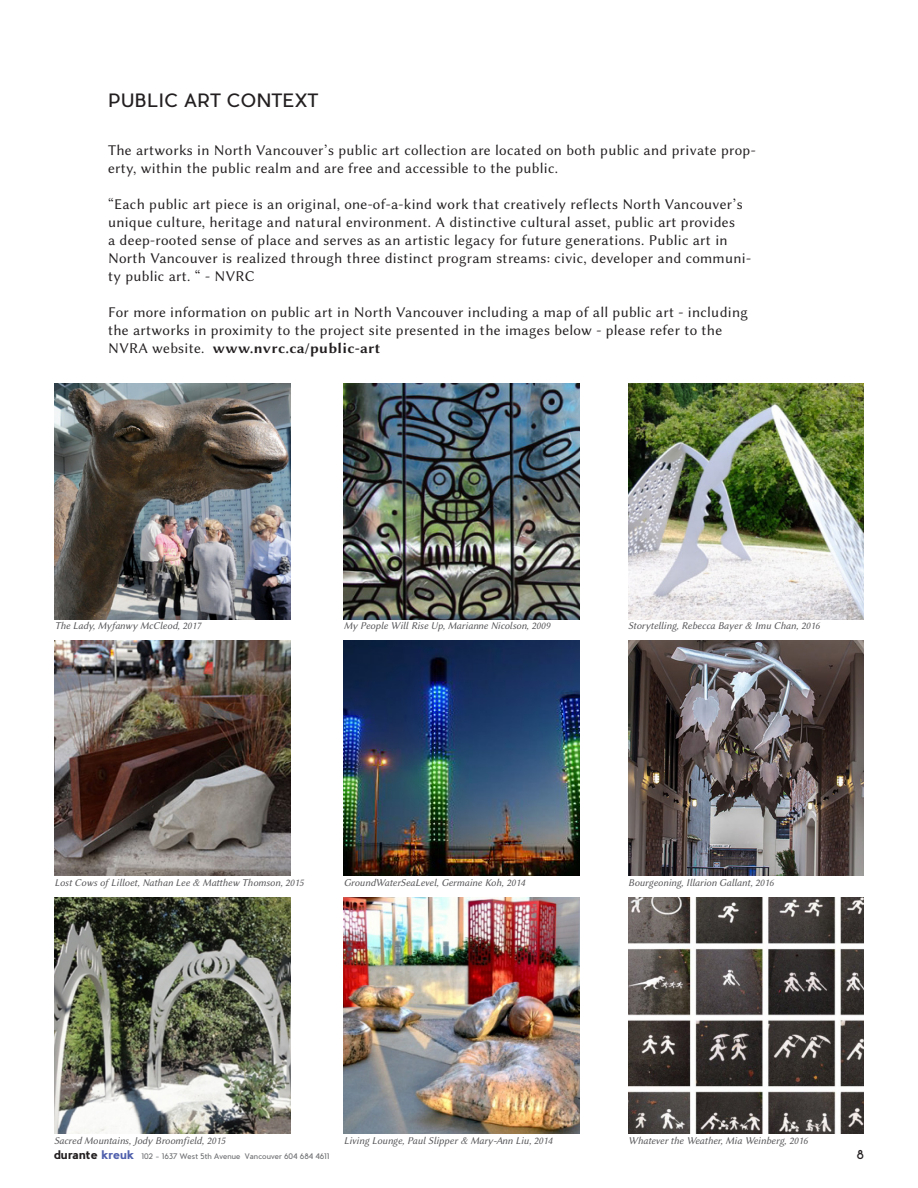
<style>
.page{position:relative;width:918px;height:1188px;background:#fff}
.page>*{position:absolute;margin:0;border:0;box-sizing:border-box;transform-origin:0 0}
.t1{font:18px "Pier Sans";letter-spacing:.02em;color:#231f20}
.t2{font:15px/18px "Lin Biolinum O";letter-spacing:.02em;color:#231f20}
.t3{font:15px "Lin Biolinum OB";letter-spacing:.02em;color:#231f20}
.t4{font:12px "Pier Sans";color:#231f20}
.t5{font:10.5px "Lin Biolinum OI";color:#5a5a5d}
.t6{font:7.5px "Pier Sans";color:#717275}
.s1{font-family:"Lin Biolinum O"}
.s2{font-weight:700;font-size:12px;color:#231f20}
.s3{font-weight:700;font-size:12px;color:#5060ac}
</style>
<div class="page">
<img style="left:55px;top:384px;width:235px;height:235px">
<img style="left:55px;top:640px;width:235px;height:236px">
<img style="left:55px;top:898px;width:235px;height:235px">
<img style="left:344px;top:384px;width:235px;height:235px">
<img style="left:344px;top:640px;width:235px;height:236px">
<img style="left:344px;top:898px;width:235px;height:235px">
<img style="left:629px;top:384px;width:235px;height:235px">
<img style="left:629px;top:640px;width:235px;height:236px">
<img style="left:629px;top:898px;width:235px;height:235px">
<p class="t1" style="left:108px;top:89px;width:212px">PUBLIC ART CONTEXT</p>
<p class="t2" style="left:108px;top:141px;width:649px">The artworks in North Vancouver’s public art collection are located on both public and private prop&shy;erty, within the public realm and are free and accessible to the public.</p>
<p class="t2" style="left:108px;top:195px;width:645px">“Each public art piece is an original, one-of-a-kind work that creatively reflects North Vancouver’s unique culture, heritage and natural environment. A distinctive cultural asset, public art provides<br>a deep-rooted sense of place and serves as an artistic legacy for future generations. Public art in North Vancouver is realized through three distinct program streams: civic, developer and communi&shy;ty public art. “ - NVRC</p>
<p class="t2" style="left:108px;top:303px;width:641px">For more information on public art in North Vancouver including a map of all public art - including the artworks in proximity to the project site presented in the images below - please refer to the</p>
<p class="t3" style="left:108px;top:338px;width:274px"><span class="s1">NVRA website.</span> www.nvrc.ca/public-art</p>
<p class="t5" style="left:55px;top:619px;width:148px">The Lady, Myfanwy McCleod, 2017</p>
<p class="t5" style="left:344px;top:619px;width:208px">My People Will Rise Up, Marianne Nicolson, 2009</p>
<p class="t5" style="left:628px;top:619px;width:193px">Storytelling, Rebecca Bayer &amp; Imu Chan, 2016</p>
<p class="t5" style="left:54px;top:877px;width:251px">Lost Cows of Lilloet, Nathan Lee &amp; Matthew Thomson, 2015</p>
<p class="t5" style="left:344px;top:877px;width:183px">GroundWaterSeaLevel, Germaine Koh, 2014</p>
<p class="t5" style="left:628px;top:877px;width:147px">Bourgeoning, Illarion Gallant, 2016</p>
<p class="t5" style="left:54px;top:1134px;width:173px">Sacred Mountains, Jody Broomfield, 2015</p>
<p class="t6" style="left:54px;top:1152px;width:277px"><span class="s2">durante</span> <span class="s3">kreuk</span> 102 - 1637 West 5th Avenue Vancouver 604 684 4611</p>
<p class="t5" style="left:344px;top:1134px;width:210px">Living Lounge, Paul Slipper &amp; Mary-Ann Liu, 2014</p>
<p class="t5" style="left:628px;top:1134px;width:181px">Whatever the Weather, Mia Weinberg, 2016</p>
<p class="t4" style="left:857px;top:1147px;width:9px">8</p>
</div>
